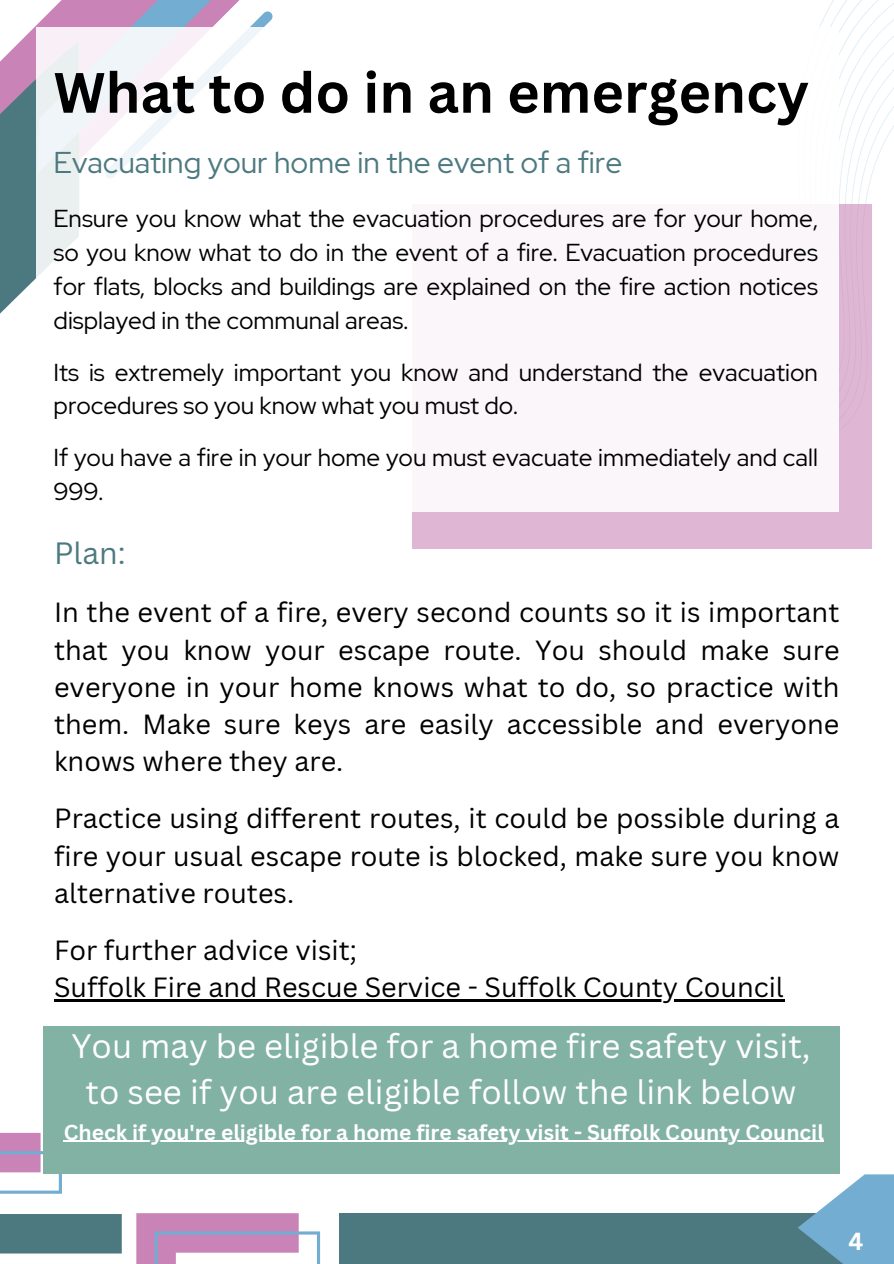
<style>
.page{position:relative;width:894px;height:1264px;background:#fff}
.page>*{position:absolute;margin:0;border:0;box-sizing:border-box;transform-origin:0 0}
.t1{font:700 55.5px "Canva Sans";color:#000}
.t2{font:33px/46.2px "Canva Sans";color:#fff;text-align:center}
.t3{font:30px "Red Hat Display";color:#4c797f}
.t4{font:30px "Canva Sans";color:#4c797f}
.t5{font:27px/37.2px "Canva Sans";color:#000;text-align:justify}
.t6{font:24.45px/33.8px "Red Hat Display";color:#000}
.t7{font:700 24px "Canva Sans";color:#fff}
.t8{font:700 21px "Canva Sans";color:#fff}
</style>
<div class="page">
<svg style="left:839px;top:39px;width:54px;height:418px"></svg>
<svg style="left:0;top:0;width:273px;height:314px"></svg>
<svg style="left:0;top:1132px;width:121px;height:122px"></svg>
<svg style="left:136px;top:1213px;width:184px;height:50px"></svg>
<div style="left:339px;top:1213px;width:554px;height:50px;background:#4c797f"></div>
<div style="left:412px;top:205px;width:459px;height:343px;background:#dfb7d4"></div>
<div style="left:36px;top:27px;width:802px;height:484px;background:#fff"></div>
<hr style="left:54px;top:999px;width:730px;height:2px;background:#000">
<div style="left:43px;top:1026px;width:796px;height:148px;background:#82b2a3"></div>
<svg style="left:798px;top:1174px;width:95px;height:89px;fill:#74add2"></svg>
<hr style="left:64px;top:1140px;width:759px;height:1px;background:#fff">
<p class="t1" style="left:54px;top:53px;width:756px">What to do in an emergency</p>
<p class="t3" style="left:54px;top:143px;width:570px">Evacuating your home in the event of a fire</p>
<h1 class="t6" style="left:54px;top:202px;width:765px;text-align:justify">Ensure you know what the evacuation procedures are for your home, so you know what to do in the event of a fire. Evacuation procedures for flats, blocks and buildings are explained on the fire action notices displayed in the communal areas.</h1>
<h2 class="t6" style="left:54px;top:355px;width:765px">Its is extremely important you know and understand the evacuation procedures so you know what you must do.</h2>
<h3 class="t6" style="left:54px;top:440px;width:765px">If you have a fire in your home you must evacuate immediately and call<br>999.</h3>
<h3 class="t4" style="left:54px;top:532px;width:73px">Plan:</h3>
<h3 class="t5" style="left:54px;top:593px;width:786px">In the event of a fire, every second counts so it is important that you know your escape route. You should make sure everyone in your home knows what to do, so practice with them. Make sure keys are easily accessible and everyone knows where they are.</h3>
<p class="t5" style="left:54px;top:799px;width:786px">Practice using different routes, it could be possible during a fire your usual escape route is blocked, make sure you know alternative routes.</p>
<h2 class="t5" style="left:54px;top:931px;width:304px">For further advice visit;</h2>
<h3 class="t5" style="left:54px;top:968px;width:731px">Suffolk Fire and Rescue Service - Suffolk County Council</h3>
<h3 class="t2" style="left:71px;top:1022px;width:740px">You may be eligible for a home fire safety visit, to see if you are eligible follow the link below</h3>
<h3 class="t8" style="left:64px;top:1117px;width:761px">Check if you're eligible for a home fire safety visit - Suffolk County Council</h3>
<p class="t7" style="left:848px;top:1224px;width:16px">4</p>
</div>
